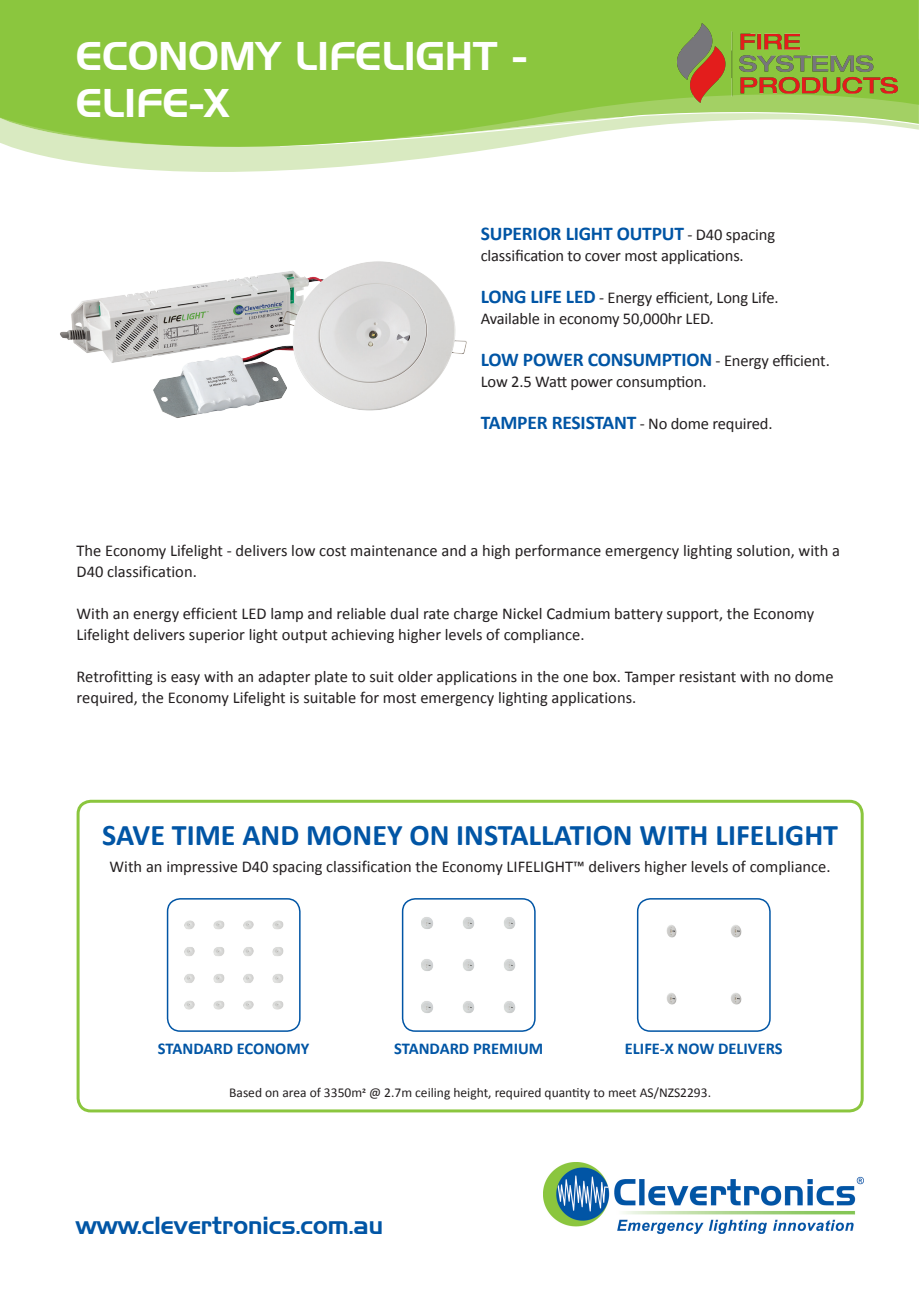
<style>
.page{position:relative;width:919px;height:1289px;background:#fff}
.page>*{position:absolute;margin:0;border:0;box-sizing:border-box;transform-origin:0 0}
.t1{font:39px/46.8px "Handel Gothic BT";color:#fff}
.t2{font:700 30px "Calibri";color:#0155a5}
.t3{font:24px "Handel Gothic BT";color:#0155a5}
.t4{font:700 19.5px "Calibri";letter-spacing:-.01em;color:#0155a5}
.t5{font:16.5px/21px "Calibri";color:#231f20}
.t6{font:700 16.5px "Calibri";color:#0155a5}
.t7{font:13.5px "Calibri";color:#231f20}
.s1{font-weight:400;font-size:16.5px;color:#231f20}
.s2{font-weight:700;font-size:19.5px;color:#0155a5}
</style>
<div class="page">
<svg style="left:0;top:0;width:918px;height:172px;fill:#8bc63e"></svg>
<img style="left:544px;top:1162px;width:319px;height:71px">
<img style="left:60px;top:261px;width:407px;height:157px">
<div style="left:77px;top:799px;width:786px;height:313px;border:3px solid #8bc63e;border-radius:13px"></div>
<div style="left:402px;top:898px;width:133px;height:133px;border:2px solid #0155a5;border-radius:13px"></div>
<svg style="left:421px;top:917px;width:12px;height:12px"></svg>
<svg style="left:421px;top:1001px;width:12px;height:12px"></svg>
<svg style="left:421px;top:959px;width:12px;height:12px"></svg>
<svg style="left:463px;top:917px;width:11px;height:12px"></svg>
<svg style="left:463px;top:1001px;width:11px;height:12px"></svg>
<svg style="left:463px;top:959px;width:11px;height:12px"></svg>
<svg style="left:504px;top:917px;width:11px;height:12px"></svg>
<svg style="left:504px;top:1001px;width:11px;height:12px"></svg>
<svg style="left:504px;top:959px;width:11px;height:12px"></svg>
<div style="left:167px;top:898px;width:133px;height:133px;border:2px solid #0155a5;border-radius:13px"></div>
<svg style="left:213px;top:920px;width:11px;height:9px"></svg>
<svg style="left:184px;top:920px;width:11px;height:9px"></svg>
<svg style="left:243px;top:920px;width:11px;height:9px"></svg>
<svg style="left:272px;top:920px;width:11px;height:9px"></svg>
<svg style="left:213px;top:947px;width:11px;height:9px"></svg>
<svg style="left:184px;top:947px;width:11px;height:9px"></svg>
<svg style="left:243px;top:947px;width:11px;height:9px"></svg>
<svg style="left:272px;top:947px;width:11px;height:9px"></svg>
<svg style="left:213px;top:974px;width:11px;height:9px"></svg>
<svg style="left:184px;top:974px;width:11px;height:9px"></svg>
<svg style="left:243px;top:974px;width:11px;height:9px"></svg>
<svg style="left:272px;top:974px;width:11px;height:9px"></svg>
<svg style="left:213px;top:1000px;width:11px;height:9px"></svg>
<svg style="left:184px;top:1000px;width:11px;height:9px"></svg>
<svg style="left:243px;top:1000px;width:11px;height:9px"></svg>
<svg style="left:272px;top:1000px;width:11px;height:9px"></svg>
<div style="left:637px;top:898px;width:133px;height:133px;border:2px solid #0155a5;border-radius:13px"></div>
<svg style="left:731px;top:993px;width:10px;height:11px"></svg>
<svg style="left:731px;top:925px;width:10px;height:12px"></svg>
<svg style="left:666px;top:993px;width:10px;height:11px"></svg>
<svg style="left:666px;top:925px;width:10px;height:12px"></svg>
<img style="left:665px;top:23px;width:232px;height:80px">
<h1 class="t1" style="left:76px;top:32px;width:452px">ECONOMY LIFELIGHT -<br>ELIFE-X</h1>
<p class="t4" style="left:480px;top:221px;width:296px">SUPERIOR LIGHT OUTPUT <span class="s1">- D40 spacing</span></p>
<p class="t5" style="left:480px;top:245px;width:264px">classification to cover most applications.</p>
<p class="t5" style="left:480px;top:287px;width:299px"><span class="s2">LONG LIFE LED</span> - Energy efficient, Long Life.<br>Available in economy 50,000hr LED.</p>
<p class="t4" style="left:480px;top:347px;width:350px">LOW POWER CONSUMPTION <span class="s1">- Energy efficient.</span></p>
<p class="t5" style="left:480px;top:371px;width:227px">Low 2.5 Watt power consumption.</p>
<p class="t5" style="left:480px;top:413px;width:293px"><span class="s2">TAMPER RESISTANT</span> - No dome required.</p>
<p class="t5" style="left:77px;top:540px;width:764px">The Economy Lifelight - delivers low cost maintenance and a high performance emergency lighting solution, with a<br>D40 classification.</p>
<p class="t5" style="left:77px;top:603px;width:739px">With an energy efficient LED lamp and reliable dual rate charge Nickel Cadmium battery support, the Economy<br>Lifelight delivers superior light output achieving higher levels of compliance.</p>
<p class="t5" style="left:77px;top:666px;width:758px">Retrofitting is easy with an adapter plate to suit older applications in the one box. Tamper resistant with no dome required, the Economy Lifelight is suitable for most emergency lighting applications.</p>
<h2 class="t2" style="left:102px;top:816px;width:737px">SAVE TIME AND MONEY ON INSTALLATION WITH LIFELIGHT</h2>
<p class="t5" style="left:110px;top:856px;width:722px">With an impressive D40 spacing classification the Economy LIFELIGHT™ delivers higher levels of compliance.</p>
<p class="t6" style="left:158px;top:1037px;width:153px">STANDARD ECONOMY</p>
<p class="t6" style="left:394px;top:1037px;width:150px">STANDARD PREMIUM</p>
<p class="t6" style="left:625px;top:1037px;width:159px">ELIFE-X NOW DELIVERS</p>
<p class="t7" style="left:229px;top:1083px;width:483px">Based on area of 3350m2 @ 2.7m ceiling height, required quantity to meet AS/NZS2293.</p>
<h3 class="t3" style="left:76px;top:1210px;width:309px">www.clevertronics.com.au</h3>
</div>
